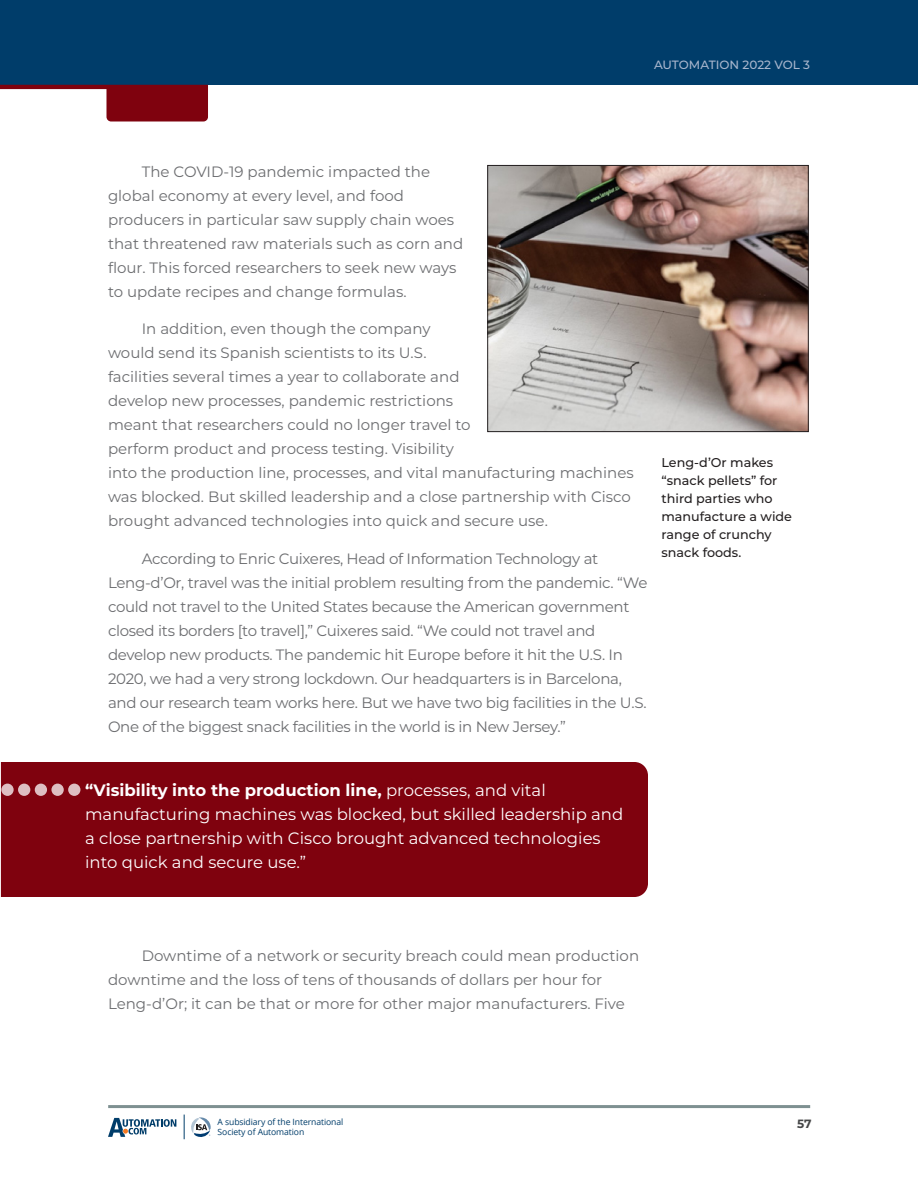
<style>
.page{position:relative;width:918px;height:1188px;background:#fff}
.page>*{position:absolute;margin:0;border:0;box-sizing:border-box;transform-origin:0 0}
.pull_out{font:16.5px/24px "Montserrat";color:#fff}
.text{font:15px/24px "Montserrat";letter-spacing:-.005em;color:#6c6d70}
.t1{font:500 12.75px/18px "Montserrat";color:#231f20}
.t2{font:500 12px "Montserrat";color:#a8b6cd}
.t3{font:700 12px "Montserrat";color:#454647}
.t4{font:8.55px/9.4px "Open Sans";letter-spacing:-.01em;color:#003d6a}
.s1{font-weight:700}
</style>
<div class="page">
<div style="left:0;top:0;width:918px;height:85px;background:#003d6a"></div>
<hr style="left:108px;top:1105px;width:702px;height:3px;background:#7e9091">
<svg style="left:108px;top:1118px;width:68px;height:19px"></svg>
<svg style="left:184px;top:1115px;width:27px;height:24px"></svg>
<svg style="left:0;top:85px;width:208px;height:37px"></svg>
<div style="left:1px;top:762px;width:647px;height:135px;background:#7f020e"></div>
<div style="left:18px;top:784px;width:12px;height:12px;background:#debfc2;border-radius:50%"></div>
<svg style="left:51px;top:784px;width:13px;height:12px"></svg>
<svg style="left:1px;top:784px;width:13px;height:12px"></svg>
<div style="left:35px;top:784px;width:12px;height:12px;background:#debfc2;border-radius:50%"></div>
<div style="left:68px;top:784px;width:12px;height:12px;background:#debfc2;border-radius:50%"></div>
<img style="left:489px;top:167px;width:318px;height:263px">
<div style="left:487px;top:165px;width:322px;height:267px;border:1px solid #231f20"></div>
<p class="t2" style="left:654px;top:57px;width:157px">AUTOMATION 2022 VOL 3</p>
<p class="text" style="left:108px;top:159px;width:357px;text-indent:34px">The COVID-19 pandemic impacted the global economy at every level, and food producers in particular saw supply chain woes that threatened raw materials such as corn and flour. This forced researchers to seek new ways to update recipes and change formulas.</p>
<p class="text" style="left:108px;top:316px;width:527px;text-indent:34px">In addition, even though the company<br>would send its Spanish scientists to its U.S.<br>facilities several times a year to collaborate and<br>develop new processes, pandemic restrictions<br>meant that researchers could no longer travel to<br>perform product and process testing. Visibility<br>into the production line, processes, and vital manufacturing machines was blocked. But skilled leadership and a close partnership with Cisco brought advanced technologies into quick and secure use.</p>
<p class="text" style="left:108px;top:546px;width:541px;text-indent:34px">According to Enric Cuixeres, Head of Information Technology at Leng-d’Or, travel was the initial problem resulting from the pandemic. “We could not travel to the United States because the American government closed its borders [to travel],” Cuixeres said. “We could not travel and develop new products. The pandemic hit Europe before it hit the U.S. In 2020, we had a very strong lockdown. Our headquarters is in Barcelona, and our research team works here. But we have two big facilities in the U.S.<br>One of the biggest snack facilities in the world is in New Jersey.”</p>
<p class="t1" style="left:662px;top:453px;width:132px">Leng-d’Or makes “snack pellets” for third parties who manufacture a wide range of crunchy snack foods.</p>
<p class="pull_out" style="left:85px;top:778px;width:540px"><span class="s1">“Visibility into the production line,</span> processes, and vital manufacturing machines was blocked, but skilled leadership and a close partnership with Cisco brought advanced technologies into quick and secure use.”</p>
<p class="text" style="left:108px;top:943px;width:533px;text-indent:34px">Downtime of a network or security breach could mean production downtime and the loss of tens of thousands of dollars per hour for<br>Leng-d’Or; it can be that or more for other major manufacturers. Five</p>
<p class="t4" style="left:218px;top:1117px;width:127px">A subsidiary of the International<br>Society of Automation</p>
<p class="t3" style="left:797px;top:1116px;width:16px">57</p>
</div>
